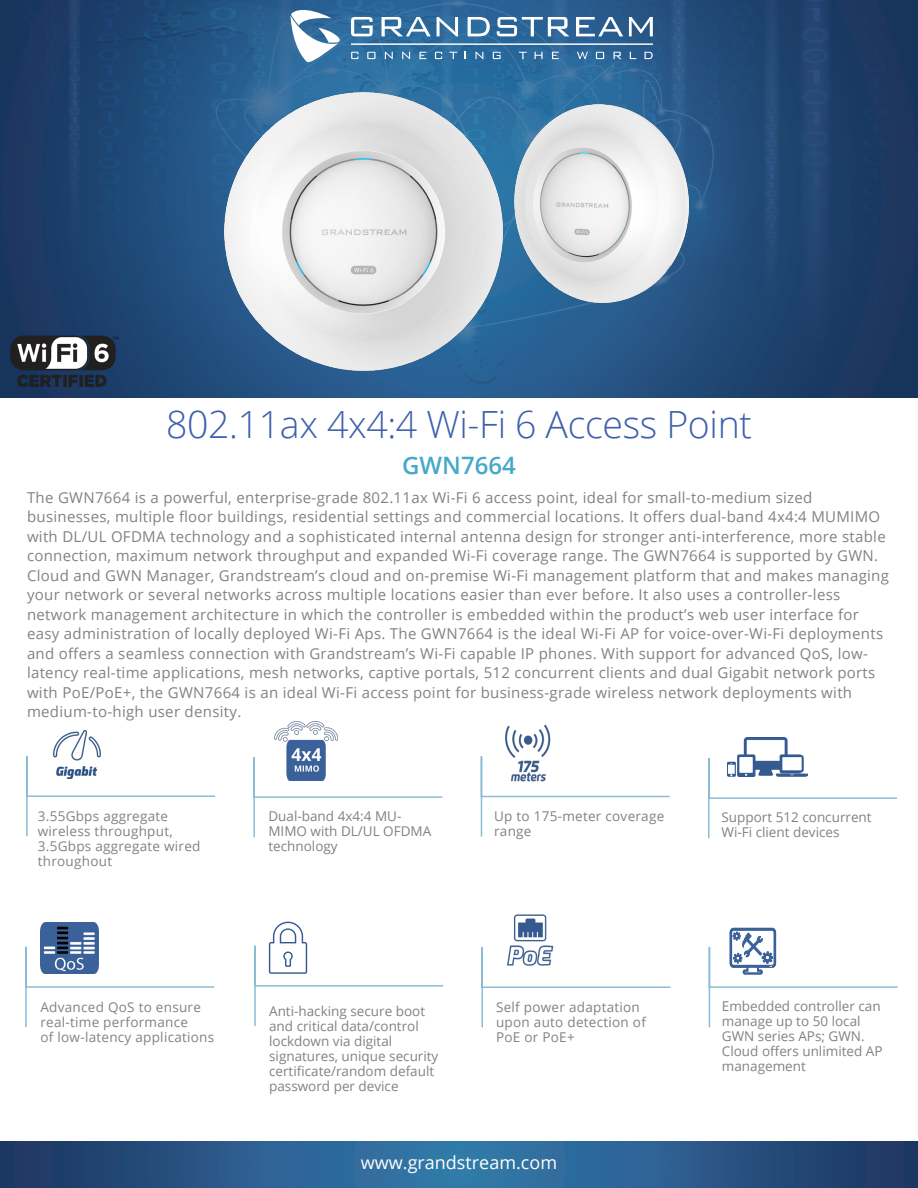
<style>
.page{position:relative;width:918px;height:1188px;background:#fff}
.page>*{position:absolute;margin:0;border:0;box-sizing:border-box;transform-origin:0 0}
.t1{font:300 37.5px "Open Sans";letter-spacing:-.01em;color:#3e60ac}
.t2{font:600 24px "Open Sans";color:#46a8ca}
.t3{font:18px "Open Sans";color:#fff}
.t4{font:15px/19.5px "Open Sans";letter-spacing:.02em;color:#808285}
.t5{font:13.5px/15px "Open Sans";color:#808285}
.t6{font:13.5px/15px "Open Sans";letter-spacing:.02em;color:#808285}
</style>
<div class="page">
<img style="left:0;top:0;width:918px;height:397px">
<svg style="left:291px;top:10px;width:49px;height:52px"></svg>
<svg style="left:351px;top:17px;width:22px;height:19px"></svg>
<svg style="left:382px;top:17px;width:49px;height:19px"></svg>
<svg style="left:437px;top:17px;width:21px;height:19px"></svg>
<svg style="left:468px;top:17px;width:22px;height:19px"></svg>
<svg style="left:497px;top:17px;width:72px;height:19px"></svg>
<svg style="left:576px;top:17px;width:47px;height:19px"></svg>
<svg style="left:629px;top:17px;width:24px;height:19px"></svg>
<svg style="left:351px;top:52px;width:7px;height:7px"></svg>
<svg style="left:367px;top:52px;width:9px;height:7px"></svg>
<svg style="left:385px;top:52px;width:8px;height:7px"></svg>
<svg style="left:402px;top:52px;width:8px;height:7px"></svg>
<svg style="left:420px;top:52px;width:6px;height:7px"></svg>
<svg style="left:435px;top:52px;width:7px;height:7px"></svg>
<svg style="left:449px;top:52px;width:8px;height:7px"></svg>
<svg style="left:476px;top:52px;width:7px;height:7px"></svg>
<svg style="left:493px;top:52px;width:8px;height:7px"></svg>
<svg style="left:519px;top:52px;width:8px;height:7px"></svg>
<svg style="left:535px;top:52px;width:8px;height:7px"></svg>
<svg style="left:552px;top:52px;width:7px;height:7px"></svg>
<svg style="left:645px;top:52px;width:8px;height:7px"></svg>
<svg style="left:596px;top:52px;width:8px;height:7px"></svg>
<svg style="left:614px;top:52px;width:7px;height:7px"></svg>
<svg style="left:630px;top:52px;width:6px;height:7px"></svg>
<svg style="left:577px;top:52px;width:11px;height:7px"></svg>
<hr style="left:351px;top:44px;width:302px;height:1px;background:#fff">
<svg style="left:0;top:1142px;width:918px;height:46px"></svg>
<svg style="left:26px;top:755px;width:190px;height:82px"></svg>
<img style="left:54px;top:731px;width:46px;height:48px">
<svg style="left:253px;top:757px;width:190px;height:81px"></svg>
<img style="left:274px;top:722px;width:64px;height:58px">
<svg style="left:481px;top:947px;width:190px;height:81px"></svg>
<img style="left:495px;top:914px;width:71px;height:59px">
<svg style="left:708px;top:758px;width:189px;height:81px"></svg>
<img style="left:728px;top:738px;width:79px;height:38px">
<svg style="left:25px;top:945px;width:190px;height:83px"></svg>
<img style="left:40px;top:922px;width:58px;height:51px">
<svg style="left:480px;top:756px;width:190px;height:81px"></svg>
<img style="left:498px;top:724px;width:58px;height:59px">
<svg style="left:254px;top:922px;width:190px;height:104px"></svg>
<svg style="left:708px;top:927px;width:190px;height:101px"></svg>
<img style="left:224px;top:92px;width:279px;height:279px">
<img style="left:515px;top:105px;width:174px;height:198px">
<img style="left:0;top:324px;width:126px;height:73px">
<p class="t1" style="left:166px;top:398px;width:587px">802.11ax 4x4:4 Wi-Fi 6 Access Point</p>
<p class="t2" style="left:402px;top:449px;width:115px">GWN7664</p>
<p class="t4" style="left:27px;top:487px;width:864px">The GWN7664 is a powerful, enterprise-grade 802.11ax Wi-Fi 6 access point, ideal for small-to-medium sized businesses, multiple floor buildings, residential settings and commercial locations. It offers dual-band 4x4:4 MUMIMO with DL/UL OFDMA technology and a sophisticated internal antenna design for stronger anti-interference, more stable connection, maximum network throughput and expanded Wi-Fi coverage range. The GWN7664 is supported by GWN.<br>Cloud and GWN Manager, Grandstream’s cloud and on-premise Wi-Fi management platform that and makes managing your network or several networks across multiple locations easier than ever before. It also uses a controller-less network management architecture in which the controller is embedded within the product’s web user interface for easy administration of locally deployed Wi-Fi Aps. The GWN7664 is the ideal Wi-Fi AP for voice-over-Wi-Fi deployments and offers a seamless connection with Grandstream’s Wi-Fi capable IP phones. With support for advanced QoS, low&shy;latency real-time applications, mesh networks, captive portals, 512 concurrent clients and dual Gigabit network ports with PoE/PoE+, the GWN7664 is an ideal Wi-Fi access point for business-grade wireless network deployments with medium-to-high user density.</p>
<p class="t6" style="left:38px;top:808px;width:164px">3.55Gbps aggregate wireless throughput,<br>3.5Gbps aggregate wired throughout</p>
<p class="t5" style="left:268px;top:808px;width:164px">Dual-band 4x4:4 MU-<br>MIMO with DL/UL OFDMA technology</p>
<p class="t6" style="left:494px;top:808px;width:172px">Up to 175-meter coverage range</p>
<p class="t5" style="left:722px;top:810px;width:152px">Support 512 concurrent<br>Wi-Fi client devices</p>
<p class="t6" style="left:40px;top:999px;width:162px">Advanced QoS to ensure real-time performance</p>
<p class="t6" style="left:40px;top:1029px;width:175px">of low-latency applications</p>
<p class="t5" style="left:269px;top:1004px;width:171px">Anti-hacking secure boot and critical data/control lockdown via digital signatures, unique security certificate/random default password per device</p>
<p class="t5" style="left:722px;top:998px;width:162px">Embedded controller can manage up to 50 local<br>GWN series APs; GWN.<br>Cloud offers unlimited AP management</p>
<p class="t6" style="left:496px;top:999px;width:151px">Self power adaptation upon auto detection of<br>PoE or PoE+</p>
<p class="t3" style="left:361px;top:1151px;width:198px">www.grandstream.com</p>
</div>
